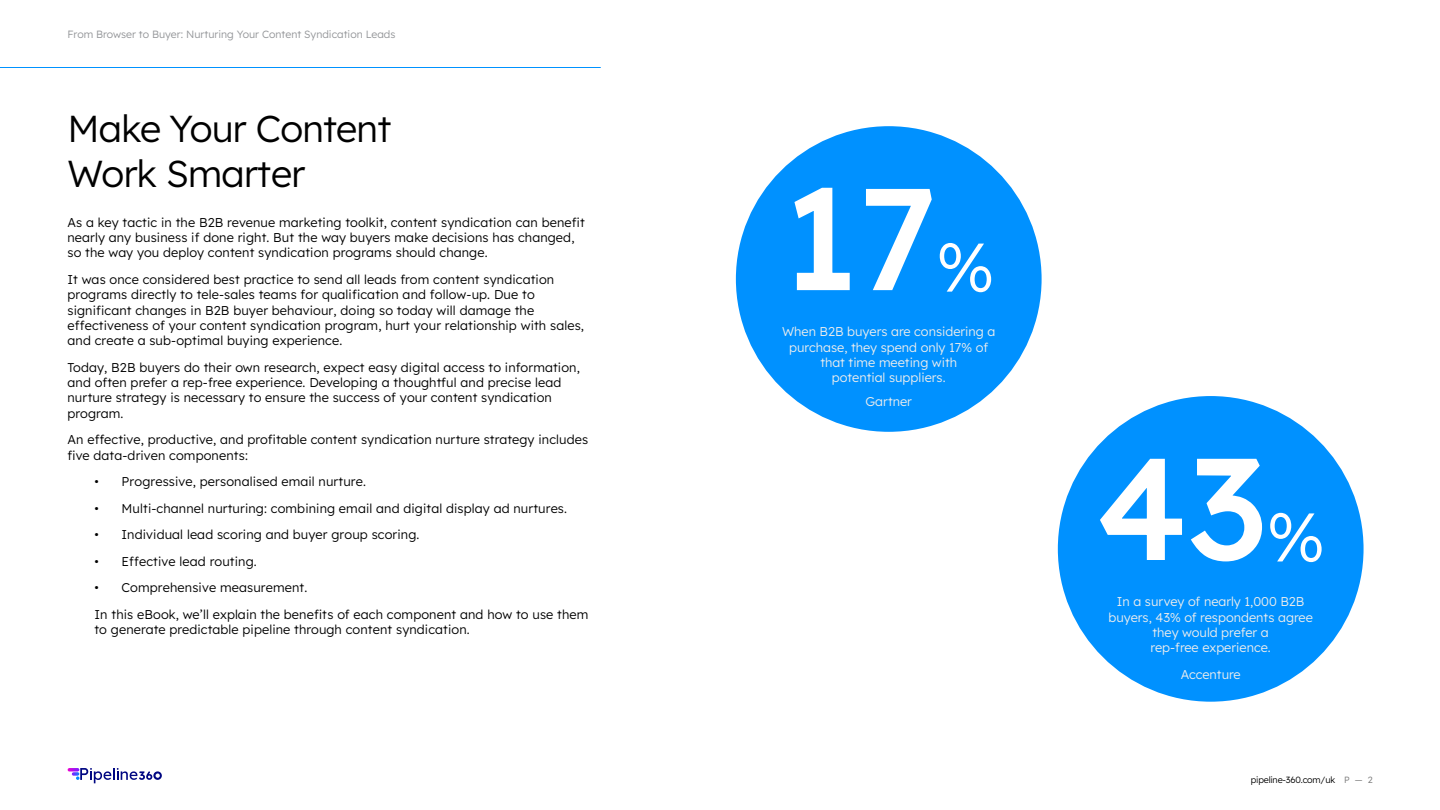
<style>
.page{position:relative;width:1440px;height:810px;background:#fff}
.page>*{position:absolute;margin:0;border:0;box-sizing:border-box;transform-origin:0 0}
.t1{font:500 144.15px "Lexend Deca";color:#fff}
.t2{font:300 37.5px/45px "Lexend Deca";letter-spacing:-.02em;color:#000}
.t3{font:300 12.75px/15.3px "Lexend Deca";letter-spacing:.01em;color:#000}
.t4{font:300 12.75px/15.3px "Lexend Deca";color:#ededed;text-align:center}
.t5{font:300 10.5px "Lexend Deca";color:#939598}
.t6{font:300 9px "Lexend Deca";letter-spacing:-.02em;color:#000}
.s1{font-weight:300;font-size:68.55px}
.s2{color:#777}
</style>
<div class="page">
<hr style="left:0;top:67px;width:601px;height:1px;background:#0092ff">
<svg style="left:69px;top:768px;width:93px;height:15px"></svg>
<div style="left:736px;top:126px;width:305px;height:306px;background:#0091ff;border-radius:50%"></div>
<div style="left:1058px;top:396px;width:305px;height:306px;background:#0091ff;border-radius:50%"></div>
<p class="t5" style="left:68px;top:27px;width:329px">From Browser to Buyer: Nurturing Your Content Syndication Leads</p>
<h2 class="t2" style="left:68px;top:104px;width:325px">Make Your Content<br>Work Smarter</h2>
<p class="t3" style="left:68px;top:214px;width:519px">As a key tactic in the B2B revenue marketing toolkit, content syndication can benefit nearly any business if done right. But the way buyers make decisions has changed, so the way you deploy content syndication programs should change.</p>
<p class="t3" style="left:68px;top:271px;width:518px">It was once considered best practice to send all leads from content syndication programs directly to tele-sales teams for qualification and follow-up. Due to significant changes in B2B buyer behaviour, doing so today will damage the effectiveness of your content syndication program, hurt your relationship with sales, and create a sub-optimal buying experience.</p>
<p class="t3" style="left:68px;top:359px;width:514px">Today, B2B buyers do their own research, expect easy digital access to information, and often prefer a rep-free experience. Developing a thoughtful and precise lead nurture strategy is necessary to ensure the success of your content syndication program.</p>
<p class="t3" style="left:68px;top:431px;width:522px">An effective, productive, and profitable content syndication nurture strategy includes five data-driven components:</p>
<p class="t3" style="left:95px;top:473px;width:273px">• Progressive, personalised email nurture.</p>
<p class="t3" style="left:95px;top:500px;width:474px">• Multi-channel nurturing: combining email and digital display ad nurtures.</p>
<p class="t3" style="left:95px;top:526px;width:326px">• Individual lead scoring and buyer group scoring.</p>
<p class="t3" style="left:95px;top:553px;width:164px">• Effective lead routing.</p>
<p class="t3" style="left:95px;top:574px;width:495px;line-height:26.5px">• Comprehensive measurement.<br>In this eBook, we’ll explain the benefits of each component and how to use them</p>
<p class="t3" style="left:95px;top:621px;width:377px">to generate predictable pipeline through content syndication.</p>
<h1 class="t1" style="left:783px;top:131px;width:213px">17<span class="s1">%</span></h1>
<p class="t4" style="left:782px;top:324px;width:215px">When B2B buyers are considering a purchase, they spend only 17% of that time meeting with<br>potential suppliers.</p>
<p class="t4" style="left:865px;top:393px;width:48px">Gartner</p>
<h1 class="t1" style="left:1096px;top:401px;width:230px">43<span class="s1">%</span></h1>
<p class="t4" style="left:1108px;top:593px;width:206px">In a survey of nearly 1,000 B2B buyers, 43% of respondents agree they would prefer a<br>rep-free experience.</p>
<p class="t4" style="left:1180px;top:666px;width:62px">Accenture</p>
<p class="t6" style="left:1250px;top:773px;width:123px">pipeline-360.com/uk <span class="s2">P — 2</span></p>
</div>
